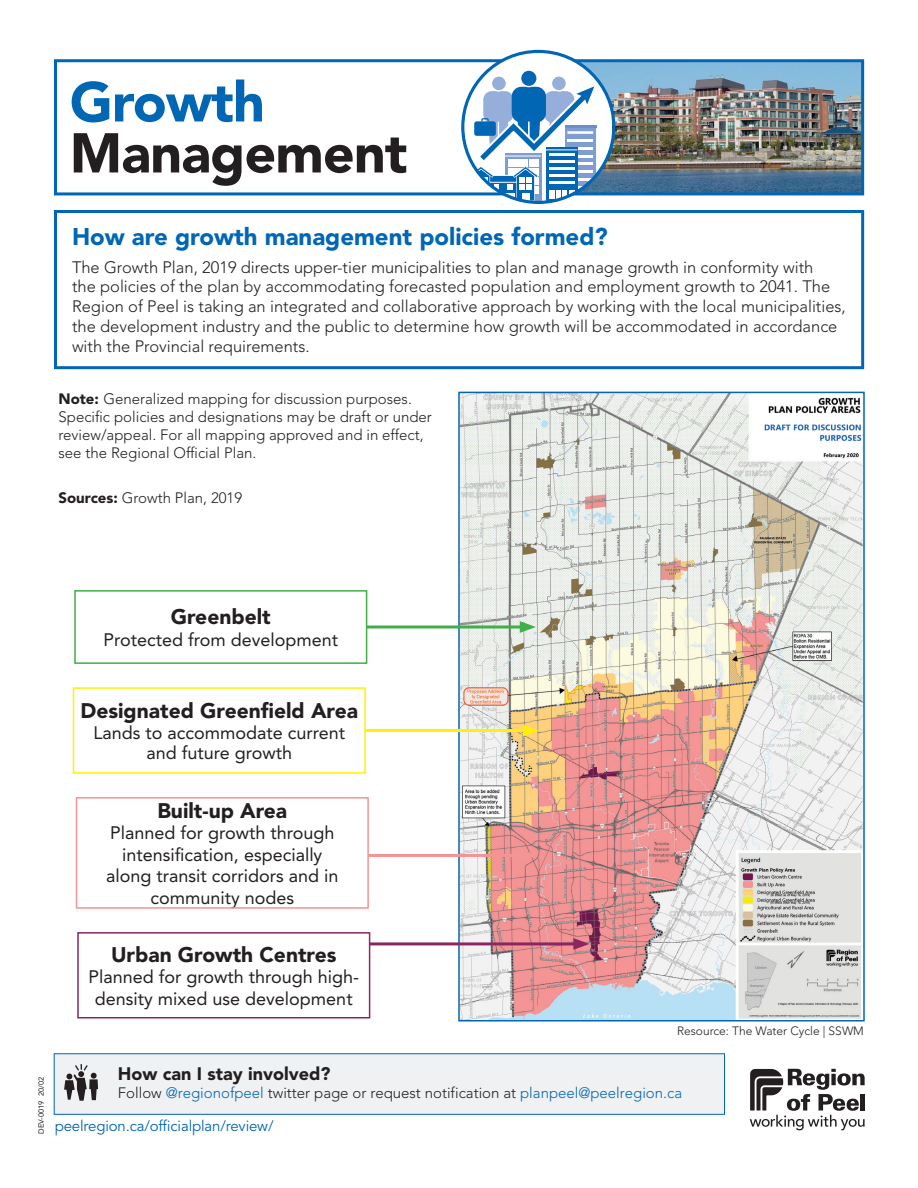
<style>
.page{position:relative;width:918px;height:1188px;background:#fff}
.page>*{position:absolute;margin:0;border:0;box-sizing:border-box;transform-origin:0 0}
.t1{font:900 55.5px/51px "Avenir LT Std";letter-spacing:-.015em;color:#231f20}
.t2{font:900 24px "Avenir LT Std";color:#0166b3}
.t3{font:900 21px "Avenir LT Std";color:#231f20}
.t4{font:18px/21.6px "Avenir LT Std";color:#231f20;text-align:center}
.t5{font:900 18px "Avenir LT Std";color:#231f20}
.t6{font:300 16.5px/19.8px "Avenir LT Std";color:#231f20}
.t7{font:300 15px/18px "Avenir LT Std";color:#231f20}
.t8{font:15px "Avenir LT Std";letter-spacing:-.01em;color:#0166b3}
.t9{font:300 12px "Avenir LT Std";color:#231f20}
.t10{font:7.5px "Avenir LT Std";color:#231f20}
.s1{color:#0166b3}
.s2{font-weight:900}
</style>
<div class="page">
<img style="left:461px;top:395px;width:401px;height:624px">
<hr style="left:314px;top:626px;width:211px;height:2px;background:#40ae49">
<svg style="left:520px;top:621px;width:16px;height:12px"></svg>
<div style="left:54px;top:210px;width:810px;height:159px;background:#fff;border:3px solid #0166b3"></div>
<svg style="left:750px;top:1069px;width:115px;height:61px"></svg>
<div style="left:54px;top:1054px;width:671px;height:60px;background:#f0f1f2"></div>
<svg style="left:64px;top:1064px;width:34px;height:37px"></svg>
<img style="left:612px;top:63px;width:248px;height:128px">
<div style="left:54px;top:59px;width:810px;height:136px;border:3px solid #0166b3"></div>
<svg style="left:463px;top:51px;width:149px;height:151px"></svg>
<div style="left:461px;top:50px;width:154px;height:154px;border:3px solid #0166b3;border-radius:50%"></div>
<div style="left:75px;top:591px;width:292px;height:72px;background:#fff"></div>
<div style="left:74px;top:590px;width:293px;height:74px;border:2px solid #40ae49"></div>
<hr style="left:317px;top:729px;width:211px;height:3px;background:#fff101">
<svg style="left:523px;top:725px;width:16px;height:11px"></svg>
<div style="left:74px;top:688px;width:291px;height:85px;background:#fff"></div>
<div style="left:73px;top:687px;width:293px;height:87px;border:2px solid #fff101"></div>
<hr style="left:316px;top:854px;width:211px;height:3px;background:#f59395">
<svg style="left:521px;top:850px;width:16px;height:11px"></svg>
<hr style="left:314px;top:942px;width:265px;height:3px;background:#8a2660">
<svg style="left:573px;top:938px;width:17px;height:12px"></svg>
<div style="left:76px;top:798px;width:292px;height:110px;background:#fff"></div>
<div style="left:76px;top:797px;width:293px;height:112px;border:2px solid #f59395"></div>
<div style="left:78px;top:933px;width:292px;height:85px;background:#fff"></div>
<div style="left:77px;top:932px;width:293px;height:86px;border:2px solid #8a2660"></div>
<p class="t1" style="left:70px;top:76px;width:339px"><span class="s1">Growth<br></span>Management</p>
<p class="t2" style="left:72px;top:223px;width:537px">How are growth management policies formed?</p>
<p class="t6" style="left:72px;top:257px;width:775px">The Growth Plan, 2019 directs upper-tier municipalities to plan and manage growth in conformity with<br>the policies of the plan by accommodating forecasted population and employment growth to 2041. The Region of Peel is taking an integrated and collaborative approach by working with the local municipalities, the development industry and the public to determine how growth will be accommodated in accordance with the Provincial requirements.</p>
<p class="t7" style="left:58px;top:390px;width:375px"><span class="s2">Note:</span> Generalized mapping for discussion purposes.<br>Specific policies and designations may be draft or under review/appeal. For all mapping approved and in effect, see the Regional Official Plan.</p>
<p class="t7" style="left:58px;top:489px;width:185px"><span class="s2">Sources:</span> Growth Plan, 2019</p>
<p class="t3" style="left:171px;top:604px;width:101px">Greenbelt</p>
<p class="t4" style="left:103px;top:629px;width:236px">Protected from development</p>
<p class="t10" style="left:37px;top:1134px;width:58px;rotate:-90deg">DEV-0019 20/02</p>
<p class="t3" style="left:80px;top:698px;width:279px">Designated Greenfield Area</p>
<p class="t4" style="left:93px;top:724px;width:253px;line-height:19.5px">Lands to accommodate current and future growth</p>
<p class="t3" style="left:157px;top:798px;width:131px">Built-up Area</p>
<p class="t4" style="left:106px;top:822px;width:234px">Planned for growth through intensification, especially along transit corridors and in community nodes</p>
<p class="t3" style="left:111px;top:942px;width:227px">Urban Growth Centres</p>
<p class="t4" style="left:88px;top:966px;width:272px">Planned for growth through high&shy;density mixed use development</p>
<p class="t9" style="left:677px;top:1024px;width:188px">Resource: The Water Cycle | SSWM</p>
<p class="t5" style="left:118px;top:1063px;width:214px">How can I stay involved?</p>
<p class="t7" style="left:118px;top:1084px;width:566px">Follow <span class="s1">@regionofpeel</span> twitter page or request notification at <span class="s1">planpeel@peelregion.ca</span></p>
<p class="t8" style="left:55px;top:1117px;width:220px">peelregion.ca/officialplan/review/</p>
</div>
